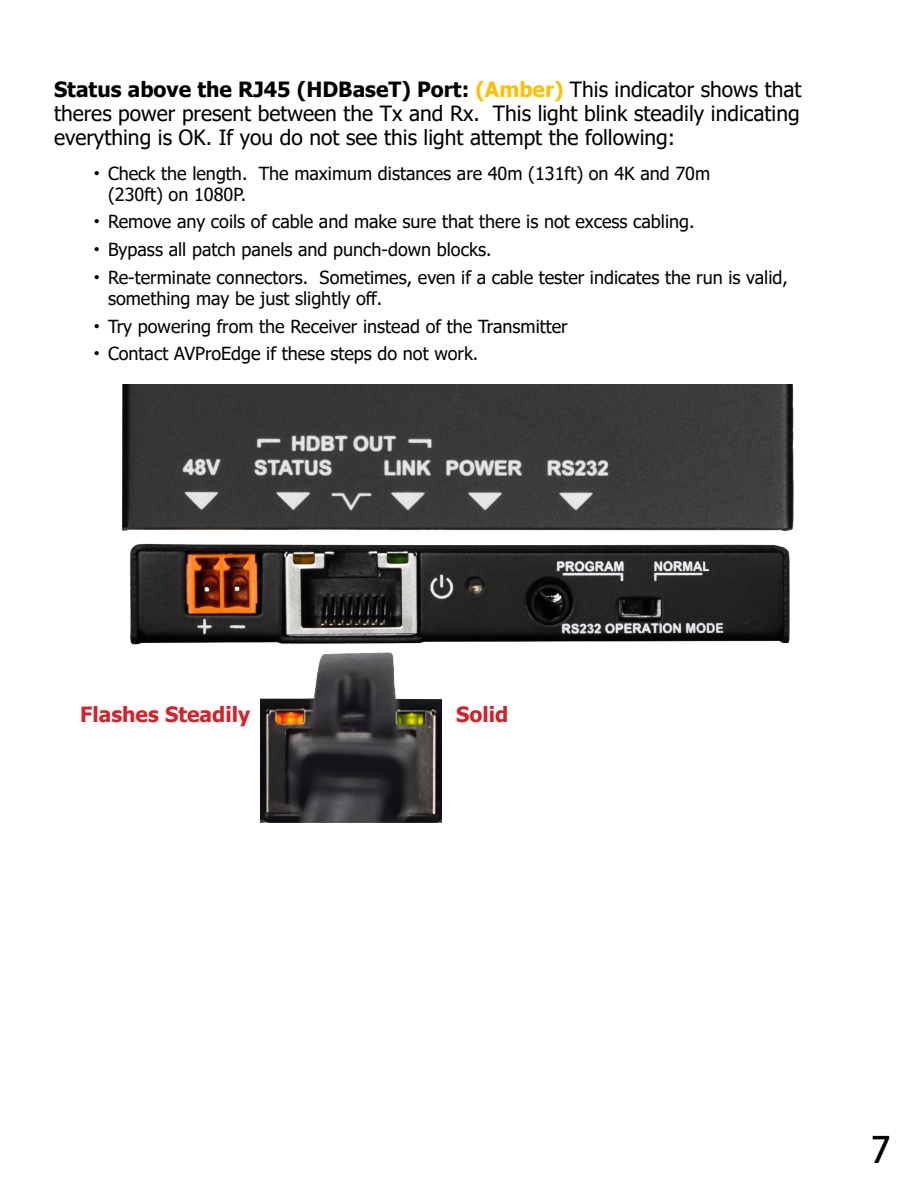
<style>
.page{position:relative;width:918px;height:1188px;background:#fff}
.page>*{position:absolute;margin:0;border:0;box-sizing:border-box;transform-origin:0 0}
.t1{font:36px "Adobe Heiti Std";color:#000}
.t2{font:21px/24px "Tahoma";color:#000;text-align:justify}
.t3{font:700 21px "Tahoma";color:#d2232a}
.t4{font:18px/27.8px "Tahoma";color:#000}
.s1{font-weight:700}
.s2{font-weight:700;color:#ffc000}
.s3{font-family:"Adobe Heiti Std"}
</style>
<div class="page">
<img style="left:261px;top:652px;width:180px;height:171px">
<img style="left:121px;top:385px;width:673px;height:147px">
<img style="left:130px;top:543px;width:660px;height:102px">
<p class="t2" style="left:54px;top:79px;width:749px"><span class="s1">Status above the RJ45 (HDBaseT) Port:</span> <span class="s2">(Amber)</span> This indicator shows that theres power present between the Tx and Rx. This light blink steadily indicating everything is OK. If you do not see this light attempt the following:</p>
<p class="t4" style="left:108px;top:164px;width:604px;line-height:21px;text-indent:-20px"><span class="s3">·</span>Check the length. The maximum distances are 40m (131ft) on 4K and 70m (230ft) on 1080P.</p>
<p class="t4" style="left:88px;top:209px;width:702px"><span class="s3">·</span>Remove any coils of cable and make sure that there is not excess cabling.<br><span class="s3">·</span>Bypass all patch panels and punch-down blocks.<br><span class="s3">·</span>Re-terminate connectors. Sometimes, even if a cable tester indicates the run is valid,</p>
<p class="t4" style="left:88px;top:285px;width:481px;text-indent:20px">something may be just slightly off.<br><span class="s3">·</span>Try powering from the Receiver instead of the Transmitter <span class="s3">·</span>Contact AVProEdge if these steps do not work.</p>
<p class="t3" style="left:80px;top:700px;width:171px">Flashes Steadily</p>
<p class="t3" style="left:456px;top:700px;width:54px">Solid</p>
<h1 class="t1" style="left:871px;top:1128px;width:22px">7</h1>
</div>
